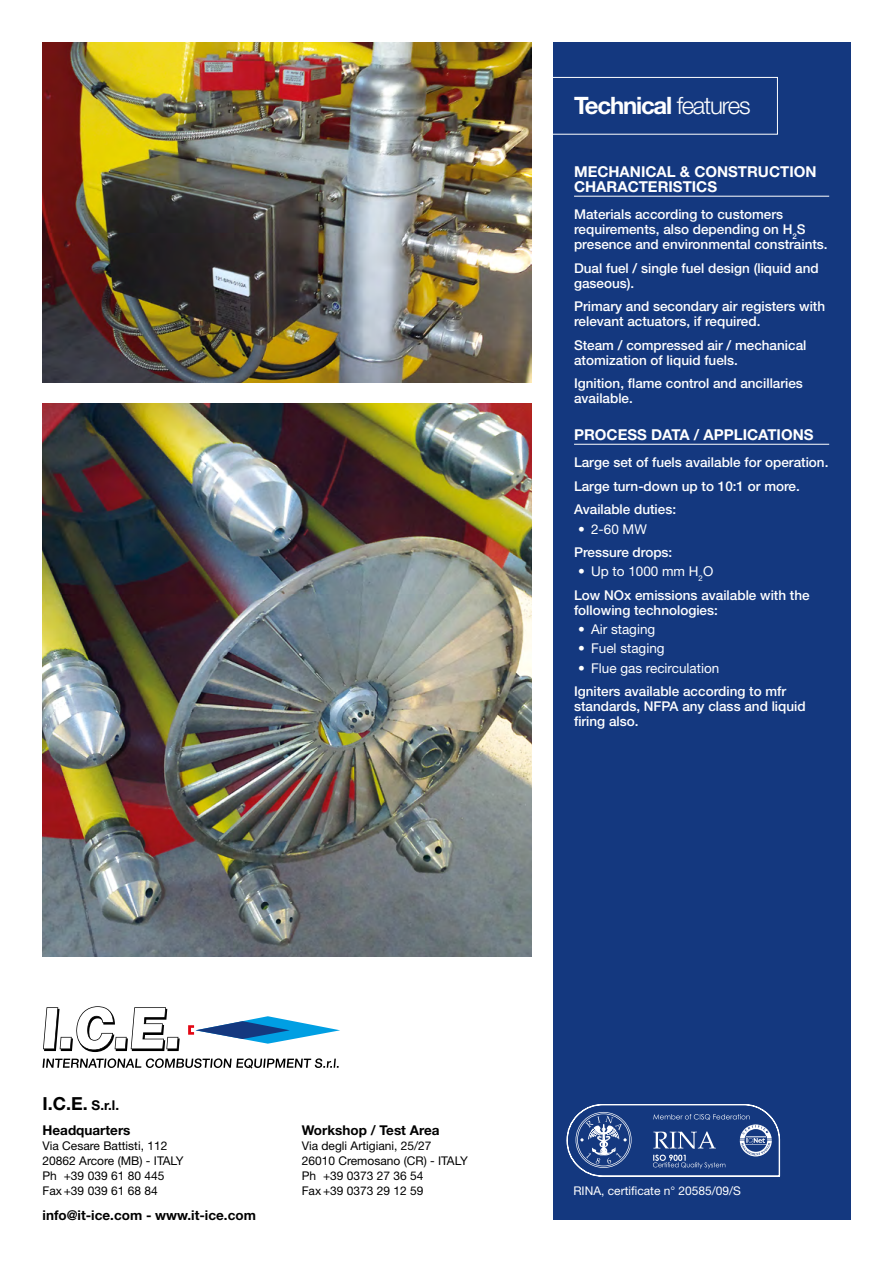
<style>
.page{position:relative;width:893px;height:1263px;background:#fff}
.page>*{position:absolute;margin:0;border:0;box-sizing:border-box;transform-origin:0 0}
.t1{font:700 24px "Helvetica Neue LT Std";letter-spacing:-.05em;color:#fff}
.t2{font:700 18px "Helvetica Neue LT Std";color:#000}
.t3{font:700 15px/15px "Helvetica Neue LT Std";color:#fff}
.t4{font:500 13.5px/15px "Helvetica Neue LT Std";color:#fff}
.t5{font:700 13.5px "Helvetica Neue LT Std";color:#000}
.t6{font:13.5px "Helvetica Neue LT Std";color:#fff}
.t7{font:12px/15px "Helvetica Neue LT Std";color:#000}
.t8{font:12px "Helvetica Neue LT Std";color:#fff}
.s1{font-weight:300}
.s2{font-weight:400}
.s3{font-size:13.5px}
</style>
<div class="page">
<div style="left:553px;top:43px;width:297px;height:1177px;background:#14387f"></div>
<div style="left:539px;top:77px;width:239px;height:58px;border:1px solid #fff"></div>
<svg style="left:188px;top:1016px;width:152px;height:28px"></svg>
<svg style="left:43px;top:1006px;width:137px;height:46px"></svg>
<svg style="left:43px;top:1058px;width:296px;height:10px"></svg>
<svg style="left:566px;top:1104px;width:214px;height:73px"></svg>
<img style="left:43px;top:43px;width:488px;height:340px">
<img style="left:43px;top:404px;width:488px;height:553px">
<hr style="left:574px;top:196px;width:255px;height:1px;background:#fff">
<hr style="left:574px;top:444px;width:255px;height:1px;background:#fff">
<h1 class="t1" style="left:574px;top:91px;width:178px">Technical <span class="s1">features</span></h1>
<p class="t3" style="left:574px;top:163px;width:244px">MECHANICAL &amp; CONSTRUCTION<br>CHARACTERISTICS</p>
<p class="t4" style="left:574px;top:207px;width:255px">Materials according to customers requirements, also depending on H<sub>2</sub>S presence and environmental constraints.</p>
<p class="t4" style="left:574px;top:260px;width:246px">Dual fuel / single fuel design (liquid and gaseous).</p>
<p class="t4" style="left:574px;top:299px;width:253px">Primary and secondary air registers with relevant actuators, if required.</p>
<p class="t4" style="left:574px;top:337px;width:234px">Steam / compressed air / mechanical atomization of liquid fuels.</p>
<p class="t4" style="left:574px;top:376px;width:230px">Ignition, flame control and ancillaries available.</p>
<p class="t3" style="left:574px;top:426px;width:241px">PROCESS DATA / APPLICATIONS</p>
<p class="t4" style="left:574px;top:451px;width:256px;line-height:23.5px">Large set of fuels available for operation.<br>Large turn-down up to 10:1 or more.<br>Available duties:</p>
<p class="t4" style="left:574px;top:517px;width:100px;line-height:23.5px;text-indent:4px"><span class="s1">•</span> <span class="s2">2-60 MW<br></span>Pressure drops:</p>
<p class="t4" style="left:574px;top:560px;width:237px;line-height:23.5px;text-indent:4px"><span class="s1">•</span> <span class="s2">Up to 1000 mm H</span><sub>2</sub><span class="s2">O<br></span>Low NOx emissions available with the</p>
<p class="t4" style="left:574px;top:602px;width:145px">following technologies:</p>
<p class="t6" style="left:578px;top:621px;width:79px"><span class="s1">•</span> Air staging</p>
<p class="t6" style="left:578px;top:640px;width:88px"><span class="s1">•</span> Fuel staging</p>
<p class="t4" style="left:574px;top:656px;width:214px;line-height:23.5px;text-indent:4px"><span class="s1">•</span> <span class="s2">Flue gas recirculation<br></span>Igniters available according to mfr</p>
<p class="t4" style="left:574px;top:699px;width:233px">standards, NFPA any class and liquid firing also.</p>
<h2 class="t2" style="left:43px;top:1093px;width:78px">I.C.E. <span class="s3">S.r.l.</span></h2>
<p class="t5" style="left:43px;top:1122px;width:90px">Headquarters</p>
<p class="t7" style="left:43px;top:1138px;width:143px">Via Cesare Battisti, 112<br>20862 Arcore (MB) - ITALY<br>Ph +39 039 61 80 445<br>Fax+39 039 61 68 84</p>
<p class="t5" style="left:43px;top:1207px;width:215px">info@it-ice.com - www.it-ice.com</p>
<p class="t5" style="left:302px;top:1122px;width:139px">Workshop / Test Area</p>
<p class="t7" style="left:302px;top:1138px;width:168px">Via degli Artigiani, 25/27<br>26010 Cremosano (CR) - ITALY<br>Ph +39 0373 27 36 54<br>Fax+39 0373 29 12 59</p>
<p class="t8" style="left:573px;top:1184px;width:169px">RINA, certificate n° 20585/09/S</p>
</div>
